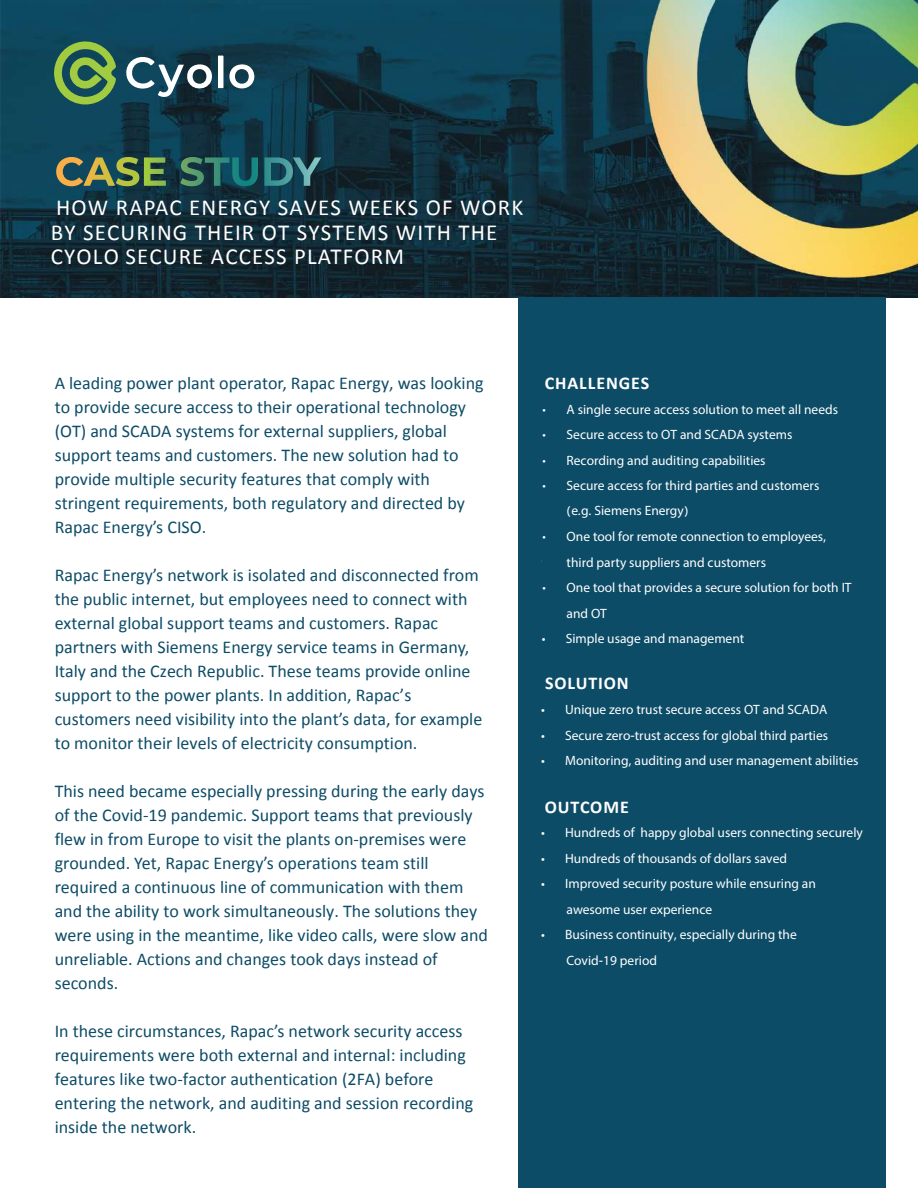
<style>
.page{position:relative;width:918px;height:1188px;background:#fff}
.page>*{position:absolute;margin:0;border:0;box-sizing:border-box;transform-origin:0 0}
.t1{font:22.95px/24.9px "Calibri";letter-spacing:.05em;color:#fff}
.t2{font:18px/24px "Calibri";color:#0d4c67}
.t3{font:700 18px "Calibri";letter-spacing:.05em;color:#fff}
.t4{font:13.5px/25.2px "Myriad Hebrew";color:#fff}
</style>
<div class="page">
<img style="left:0;top:0;width:918px;height:297px">
<div style="left:519px;top:297px;width:367px;height:891px;background:#0d4c67"></div>
<svg style="left:53px;top:40px;width:63px;height:65px;background:#53844f"></svg>
<svg style="left:124px;top:55px;width:131px;height:42px"></svg>
<svg style="left:56px;top:157px;width:110px;height:29px;background:#687b4b"></svg>
<svg style="left:180px;top:157px;width:78px;height:29px;background:#24625e"></svg>
<svg style="left:264px;top:157px;width:57px;height:29px;background:#2f6972"></svg>
<p class="t1" style="left:51px;top:195px;width:474px">HOW RAPAC ENERGY SAVES WEEKS OF WORK<br>BY SECURING THEIR OT SYSTEMS WITH THE<br>CYOLO SECURE ACCESS PLATFORM</p>
<p class="t2" style="left:55px;top:371px;width:431px">A leading power plant operator, Rapac Energy, was looking to provide secure access to their operational technology (OT) and SCADA systems for external suppliers, global support teams and customers. The new solution had to provide multiple security features that comply with stringent requirements, both regulatory and directed by Rapac Energy’s CISO.</p>
<p class="t2" style="left:55px;top:563px;width:429px">Rapac Energy’s network is isolated and disconnected from the public internet, but employees need to connect with external global support teams and customers. Rapac partners with Siemens Energy service teams in Germany, Italy and the Czech Republic. These teams provide online support to the power plants. In addition, Rapac’s customers need visibility into the plant’s data, for example to monitor their levels of electricity consumption.</p>
<p class="t2" style="left:55px;top:779px;width:435px">This need became especially pressing during the early days of the Covid-19 pandemic. Support teams that previously flew in from Europe to visit the plants on-premises were grounded. Yet, Rapac Energy’s operations team still required a continuous line of communication with them and the ability to work simultaneously. The solutions they were using in the meantime, like video calls, were slow and unreliable. Actions and changes took days instead of seconds.</p>
<p class="t2" style="left:55px;top:1018px;width:420px">In these circumstances, Rapac’s network security access requirements were both external and internal: including features like two-factor authentication (2FA) before entering the network, and auditing and session recording inside the network.</p>
<p class="t3" style="left:545px;top:371px;width:106px">CHALLENGES</p>
<p class="t4" style="left:542px;top:398px;width:298px">• A single secure access solution to meet all needs</p>
<p class="t4" style="left:542px;top:423px;width:252px">• Secure access to OT and SCADA systems</p>
<p class="t4" style="left:542px;top:449px;width:225px">• Recording and auditing capabilities</p>
<p class="t4" style="left:542px;top:474px;width:279px">• Secure access for third parties and customers (e.g. Siemens Energy)</p>
<p class="t4" style="left:542px;top:525px;width:286px">• One tool for remote connection to employees, third party suppliers and customers</p>
<p class="t4" style="left:542px;top:576px;width:311px">• One tool that provides a secure solution for both IT</p>
<p class="t4" style="left:542px;top:627px;width:204px">• Simple usage and management</p>
<p class="t4" style="left:567px;top:498px;width:124px">(e.g. Siemens Energy)</p>
<p class="t4" style="left:567px;top:550px;width:201px">third party suppliers and customers</p>
<p class="t4" style="left:567px;top:602px;width:42px">and OT</p>
<p class="t3" style="left:545px;top:672px;width:85px">SOLUTION</p>
<p class="t4" style="left:541px;top:698px;width:288px">• Unique zero trust secure access OT and SCADA</p>
<p class="t4" style="left:541px;top:723px;width:288px">• Secure zero-trust access for global third parties</p>
<p class="t4" style="left:541px;top:749px;width:319px">• Monitoring, auditing and user management abilities</p>
<p class="t3" style="left:545px;top:795px;width:85px">OUTCOME</p>
<p class="t4" style="left:541px;top:821px;width:323px">• Hundreds of happy global users connecting securely</p>
<p class="t4" style="left:541px;top:847px;width:247px">• Hundreds of thousands of dollars saved</p>
<p class="t4" style="left:541px;top:872px;width:276px">• Improved security posture while ensuring an awesome user experience</p>
<p class="t4" style="left:541px;top:923px;width:257px">• Business continuity, especially during the<br>Covid-19 period</p>
<p class="t4" style="left:567px;top:898px;width:147px">awesome user experience</p>
<p class="t4" style="left:567px;top:949px;width:92px">Covid-19 period</p>
</div>
